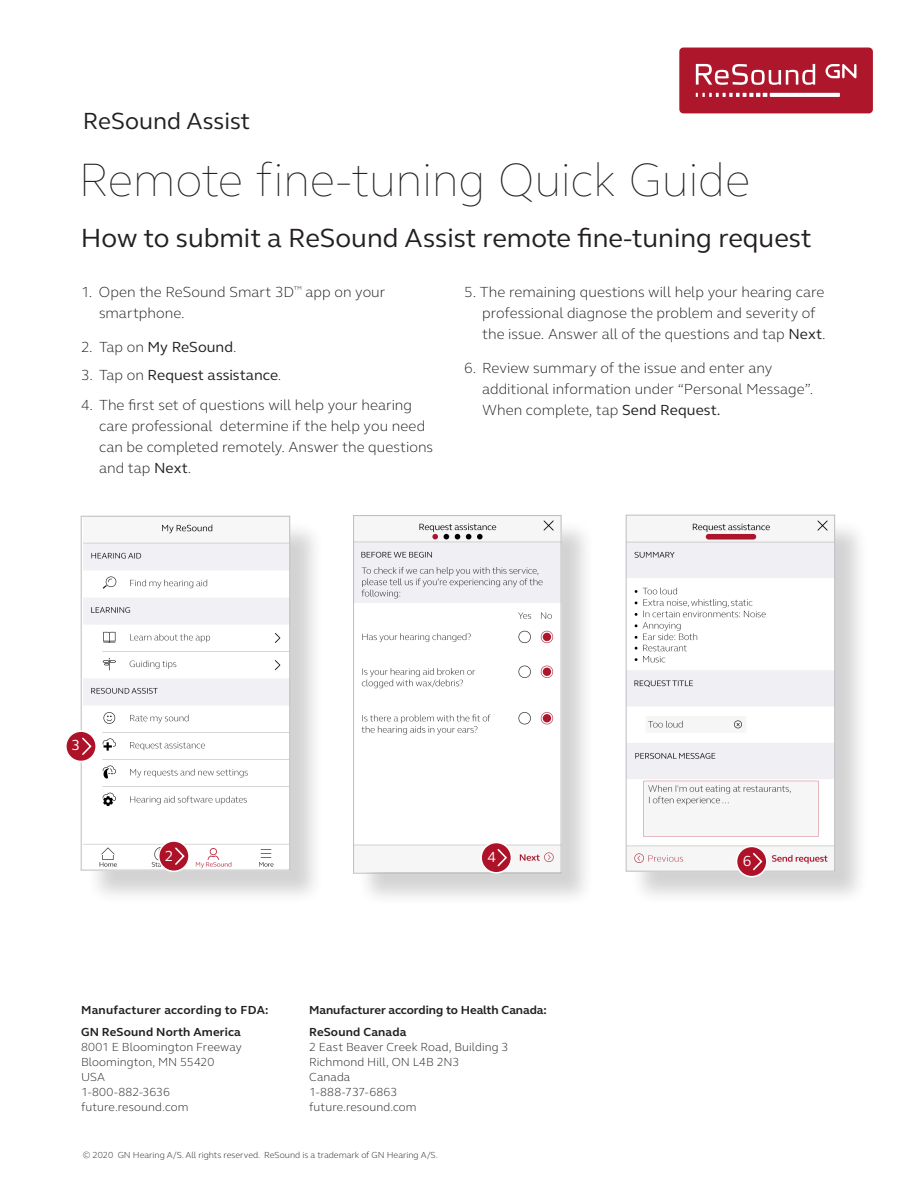
<style>
.page{position:relative;width:918px;height:1188px;background:#fff}
.page>*{position:absolute;margin:0;border:0;box-sizing:border-box;transform-origin:0 0}
.Headline_35_35{font:100 48px "GN Elliot";letter-spacing:-.01em;color:#231f20}
.Headline_35_35-2{font:27px "GN Elliot";color:#231f20}
.t1{font:24px "GN Elliot";color:#231f20}
.Body_Black_9_12{font:300 15px/21px "GN Elliot";color:#231f20}
.Body_Black_9_12-2{font:15px "GN Elliot";letter-spacing:.005em;color:#231f20}
.t2{font:15px "GN Elliot";color:#fff}
.Adress_Head{font:300 12px/15px "GN Elliot";letter-spacing:.01em;color:#231f20}
.Adress_Head-2{font:700 12px "GN Elliot";letter-spacing:.01em;color:#231f20}
.Adress_body{font:300 12px "GN Elliot";letter-spacing:.01em;color:#231f20}
.t3{font:300 9px "GN Elliot";color:#231f20}
.s1{font-weight:300}
.s2{font-weight:400}
.s3{font-weight:700}
</style>
<div class="page">
<div style="left:630px;top:519px;width:239px;height:387px;background:#231f20;opacity:.2"></div>
<img style="left:628px;top:519px;width:205px;height:351px">
<div style="left:626px;top:515px;width:209px;height:357px;border:1px solid #bcbdc0"></div>
<div style="left:357px;top:519px;width:239px;height:389px;background:#231f20;opacity:.2"></div>
<img style="left:355px;top:519px;width:204px;height:352px">
<div style="left:353px;top:515px;width:208px;height:359px;border:1px solid #bcbdc0"></div>
<div style="left:85px;top:520px;width:240px;height:385px;background:#231f20;opacity:.2"></div>
<img style="left:83px;top:520px;width:205px;height:349px">
<div style="left:81px;top:516px;width:209px;height:355px;border:1px solid #bcbdc0"></div>
<div style="left:66px;top:731px;width:30px;height:30px;background:#ae1229;border-radius:50%"></div>
<div style="left:65px;top:730px;width:32px;height:32px;border:2px solid #fff;border-radius:50%"></div>
<svg style="left:82px;top:736px;width:11px;height:20px"></svg>
<div style="left:159px;top:841px;width:30px;height:30px;background:#ae1229;border-radius:50%"></div>
<div style="left:158px;top:840px;width:32px;height:32px;border:2px solid #fff;border-radius:50%"></div>
<svg style="left:175px;top:846px;width:11px;height:20px"></svg>
<div style="left:481px;top:843px;width:30px;height:30px;background:#ae1229;border-radius:50%"></div>
<div style="left:480px;top:842px;width:32px;height:32px;border:2px solid #fff;border-radius:50%"></div>
<svg style="left:497px;top:847px;width:11px;height:21px"></svg>
<div style="left:737px;top:846px;width:30px;height:31px;background:#ae1229;border-radius:50%"></div>
<div style="left:736px;top:846px;width:32px;height:32px;border:2px solid #fff;border-radius:50%"></div>
<svg style="left:753px;top:851px;width:11px;height:21px"></svg>
<div style="left:679px;top:48px;width:194px;height:65px;background:#ae172b;border-radius:4px"></div>
<svg style="left:696px;top:64px;width:119px;height:21px"></svg>
<svg style="left:696px;top:93px;width:71px;height:4px"></svg>
<svg style="left:770px;top:93px;width:70px;height:4px"></svg>
<svg style="left:825px;top:64px;width:31px;height:14px"></svg>
<p class="t1" style="left:83px;top:105px;width:169px">ReSound Assist</p>
<p class="Headline_35_35" style="left:78px;top:148px;width:673px">Remote fine-tuning Quick Guide</p>
<p class="Headline_35_35-2" style="left:81px;top:220px;width:732px">How to submit a ReSound Assist remote fine-tuning request</p>
<p class="Body_Black_9_12" style="left:99px;top:281px;width:288px;text-indent:-18px">1. Open the ReSound Smart 3D<sup>™</sup> app on your smartphone.</p>
<p class="Body_Black_9_12-2" style="left:81px;top:337px;width:157px"><span class="s1">2. Tap on</span> My ReSound<span class="s1">.</span></p>
<p class="Body_Black_9_12-2" style="left:81px;top:365px;width:202px"><span class="s1">3. Tap on</span> Request assistance<span class="s1">.</span></p>
<p class="Body_Black_9_12" style="left:99px;top:394px;width:336px;text-indent:-18px">4. The first set of questions will help your hearing care professional determine if the help you need can be completed remotely. Answer the questions and tap <span class="s2">Next</span>.</p>
<p class="Body_Black_9_12" style="left:482px;top:281px;width:345px;text-indent:-18px">5. The remaining questions will help your hearing care professional diagnose the problem and severity of the issue. Answer all of the questions and tap <span class="s2">Next</span>.</p>
<p class="Body_Black_9_12" style="left:482px;top:357px;width:333px;text-indent:-18px">6. Review summary of the issue and enter any additional information under “Personal Message”.<br>When complete, tap <span class="s2">Send Request.</span></p>
<p class="t2" style="left:71px;top:735px;width:10px">3</p>
<p class="t2" style="left:165px;top:846px;width:10px">2</p>
<p class="t2" style="left:487px;top:847px;width:10px">4</p>
<p class="t2" style="left:743px;top:851px;width:10px">6</p>
<p class="Adress_Head-2" style="left:81px;top:1002px;width:189px">Manufacturer according to FDA:</p>
<p class="Adress_Head-2" style="left:81px;top:1024px;width:161px">GN ReSound North America</p>
<p class="Adress_body" style="left:81px;top:1039px;width:162px">8001 E Bloomington Freeway</p>
<p class="Adress_body" style="left:81px;top:1054px;width:135px">Bloomington, MN 55420</p>
<p class="Adress_body" style="left:81px;top:1069px;width:26px">USA</p>
<p class="Adress_body" style="left:81px;top:1084px;width:91px">1-800-882-3636</p>
<p class="Adress_body" style="left:81px;top:1099px;width:109px">future.resound.com</p>
<p class="Adress_Head-2" style="left:309px;top:1002px;width:239px">Manufacturer according to Health Canada:</p>
<p class="Adress_Head" style="left:309px;top:1024px;width:201px"><span class="s3">ReSound Canada<br></span>2 East Beaver Creek Road, Building 3<br>Richmond Hill, ON L4B 2N3<br>Canada<br>1-888-737-6863<br>future.resound.com</p>
<p class="t3" style="left:83px;top:1149px;width:356px">© 2020 GN Hearing A/S. All rights reserved. ReSound is a trademark of GN Hearing A/S.</p>
</div>
